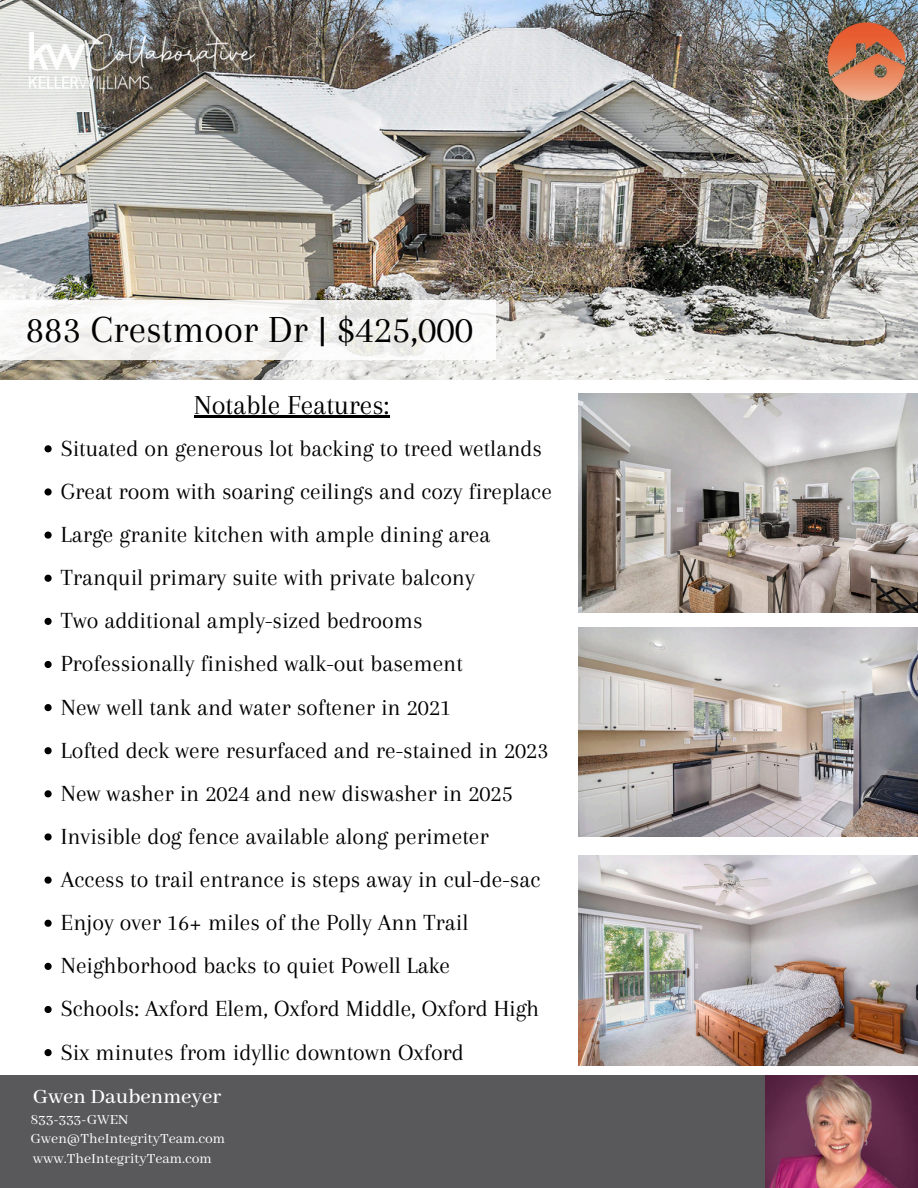
<style>
.page{position:relative;width:918px;height:1188px;background:#fff}
.page>*{position:absolute;margin:0;border:0;box-sizing:border-box;transform-origin:0 0}
.t1{font:39.75px "Arapey";color:#000}
.t2{font:28.5px "Arapey";color:#000}
.t3{font:24px "Arapey";color:#000}
.t4{font:500 22.5px "Abhaya Libre";color:#fff}
.t5{font:15.45px "Abhaya Libre";color:#fff}
</style>
<div class="page">
<svg style="left:673px;top:836px;width:23px;height:1px"></svg>
<img style="left:0;top:0;width:918px;height:379px">
<svg style="left:0;top:300px;width:496px;height:59px;fill:#f8f7f6"></svg>
<div style="left:0;top:1075px;width:916px;height:113px;background:#59595c"></div>
<img style="left:826px;top:20px;width:82px;height:82px">
<img style="left:579px;top:393px;width:339px;height:220px">
<img style="left:579px;top:627px;width:339px;height:209px">
<img style="left:579px;top:855px;width:339px;height:211px">
<img style="left:766px;top:1075px;width:152px;height:113px">
<img style="left:20px;top:20px;width:242px;height:72px">
<hr style="left:194px;top:416px;width:195px;height:2px;background:#000">
<svg style="left:45px;top:445px;width:7px;height:7px"></svg>
<svg style="left:45px;top:488px;width:7px;height:8px"></svg>
<svg style="left:45px;top:532px;width:7px;height:7px"></svg>
<svg style="left:45px;top:575px;width:7px;height:7px"></svg>
<svg style="left:45px;top:618px;width:7px;height:7px"></svg>
<svg style="left:45px;top:661px;width:7px;height:7px"></svg>
<svg style="left:45px;top:704px;width:7px;height:7px"></svg>
<svg style="left:45px;top:747px;width:7px;height:7px"></svg>
<svg style="left:45px;top:790px;width:7px;height:7px"></svg>
<svg style="left:45px;top:833px;width:7px;height:8px"></svg>
<svg style="left:45px;top:877px;width:7px;height:7px"></svg>
<svg style="left:45px;top:920px;width:7px;height:7px"></svg>
<svg style="left:45px;top:963px;width:7px;height:7px"></svg>
<svg style="left:45px;top:1006px;width:7px;height:7px"></svg>
<svg style="left:45px;top:1049px;width:7px;height:7px"></svg>
<p class="t1" style="left:26px;top:307px;width:449px">883 Crestmoor Dr | $425,000</p>
<p class="t2" style="left:194px;top:389px;width:197px">Notable Features:</p>
<p class="t3" style="left:61px;top:435px;width:483px">Situated on generous lot backing to treed wetlands</p>
<p class="t3" style="left:61px;top:478px;width:493px">Great room with soaring ceilings and cozy fireplace</p>
<p class="t3" style="left:61px;top:521px;width:431px">Large granite kitchen with ample dining area</p>
<p class="t3" style="left:61px;top:564px;width:415px">Tranquil primary suite with private balcony</p>
<p class="t3" style="left:61px;top:607px;width:363px">Two additional amply-sized bedrooms</p>
<p class="t3" style="left:61px;top:651px;width:404px">Professionally finished walk-out basement</p>
<p class="t3" style="left:61px;top:694px;width:392px">New well tank and water softener in 2021</p>
<p class="t3" style="left:61px;top:737px;width:489px">Lofted deck were resurfaced and re-stained in 2023</p>
<p class="t3" style="left:61px;top:780px;width:453px">New washer in 2024 and new diswasher in 2025</p>
<p class="t3" style="left:61px;top:823px;width:429px">Invisible dog fence available along perimeter</p>
<p class="t3" style="left:61px;top:866px;width:481px">Access to trail entrance is steps away in cul-de-sac</p>
<p class="t3" style="left:61px;top:909px;width:409px">Enjoy over 16+ miles of the Polly Ann Trail</p>
<p class="t3" style="left:61px;top:952px;width:391px">Neighborhood backs to quiet Powell Lake</p>
<p class="t3" style="left:61px;top:996px;width:480px">Schools: Axford Elem, Oxford Middle, Oxford High</p>
<p class="t3" style="left:61px;top:1039px;width:405px">Six minutes from idyllic downtown Oxford</p>
<h1 class="t4" style="left:33px;top:1084px;width:190px">Gwen Daubenmeyer</h1>
<p class="t5" style="left:30px;top:1111px;width:99px">833-333-GWEN</p>
<h2 class="t5" style="left:30px;top:1130px;width:196px">Gwen@TheIntegrityTeam.com</h2>
<p class="t5" style="left:33px;top:1150px;width:181px">www.TheIntegrityTeam.com</p>
</div>
